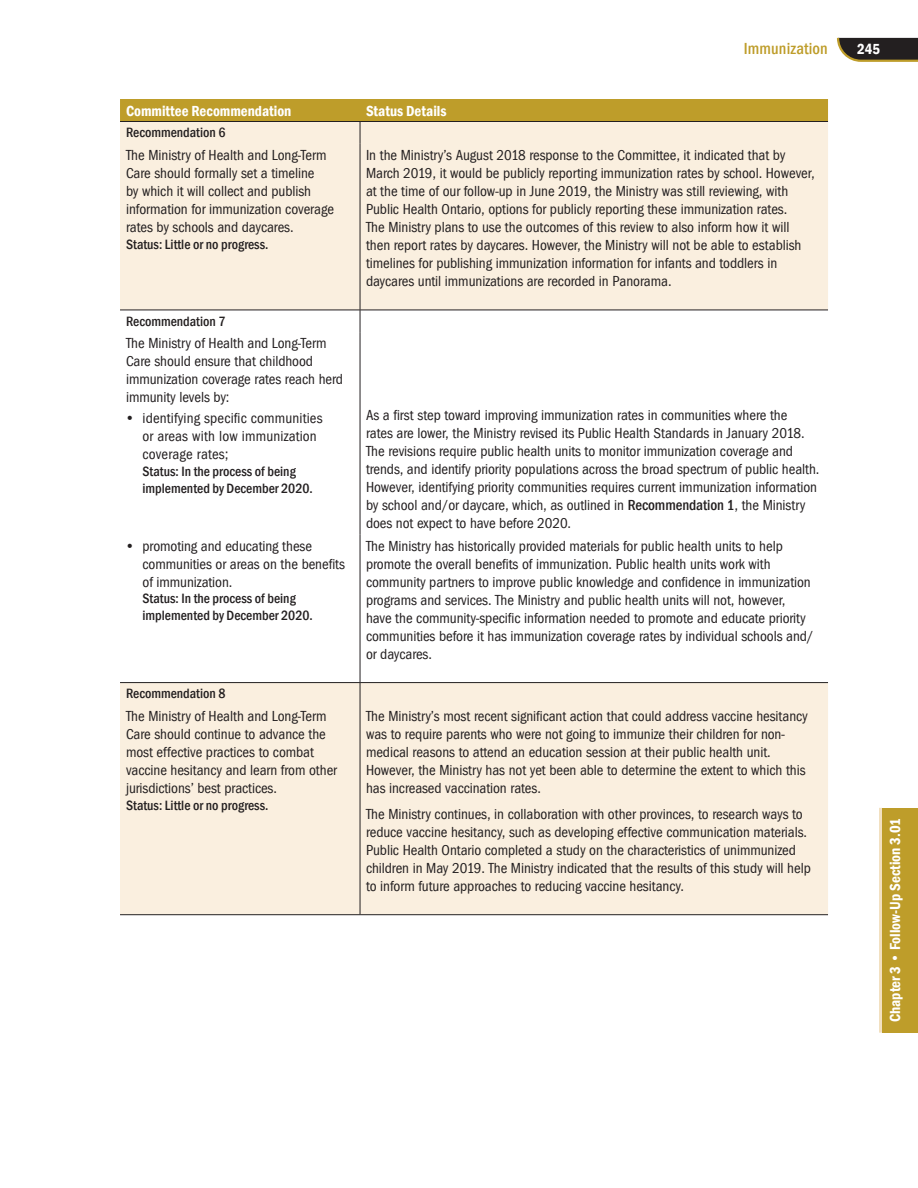
<style>
.page{position:relative;width:918px;height:1188px;background:#fff}
.page>*{position:absolute;margin:0;border:0;box-sizing:border-box;transform-origin:0 0}
.t1{font:500 condensed 16.5px "Franklin Gothic";letter-spacing:.01em;color:#be9d2a}
.t2{font:15px/18px "Franklin Got Cd ITCTT";letter-spacing:-.005em;color:#231f20}
.t3{font:600 condensed 15px "Franklin Gothic";color:#fff}
.t4{font:500 condensed 13.8px/16.6px "Franklin Gothic";color:#231f20}
.s1{font-family:"Franklin Gothic";font-weight:500;font-stretch:condensed}
</style>
<div class="page">
<svg style="left:836px;top:38px;width:82px;height:24px;background:#443e32"></svg>
<div style="left:882px;top:808px;width:36px;height:225px;background:#be9d2a"></div>
<hr style="left:879px;top:808px;width:3px;height:225px;background:#f2e0c0">
<div style="left:120px;top:144px;width:708px;height:770px;background:#faefdf"></div>
<svg style="left:120px;top:311px;width:708px;height:371px"></svg>
<hr style="left:120px;top:310px;width:240px;height:1px;background:#231f20">
<hr style="left:360px;top:310px;width:468px;height:1px;background:#231f20">
<svg style="left:120px;top:99px;width:708px;height:45px;background:#dbc584"></svg>
<hr style="left:360px;top:144px;width:1px;height:166px;background:#231f20">
<svg style="left:360px;top:310px;width:1px;height:22px"></svg>
<hr style="left:360px;top:332px;width:1px;height:202px;background:#231f20">
<svg style="left:360px;top:683px;width:1px;height:22px"></svg>
<hr style="left:360px;top:705px;width:1px;height:209px;background:#231f20">
<hr style="left:360px;top:534px;width:1px;height:148px;background:#231f20">
<hr style="left:120px;top:682px;width:240px;height:1px;background:#231f20">
<hr style="left:360px;top:682px;width:468px;height:1px;background:#231f20">
<hr style="left:120px;top:914px;width:240px;height:1px;background:#231f20">
<hr style="left:360px;top:914px;width:468px;height:1px;background:#231f20">
<hr style="left:120px;top:121px;width:240px;height:1px;background:#231f20">
<hr style="left:360px;top:121px;width:468px;height:1px;background:#231f20">
<p class="t1" style="left:744px;top:38px;width:86px">Immunization</p>
<p class="t3" style="left:857px;top:39px;width:24px">245</p>
<p class="t3" style="left:126px;top:100px;width:167px">Committee Recommendation</p>
<p class="t3" style="left:366px;top:100px;width:82px">Status Details</p>
<p class="t4" style="left:126px;top:124px;width:101px">Recommendation 6</p>
<p class="t2" style="left:126px;top:146px;width:209px">The Ministry of Health and Long-Term Care should formally set a timeline<br>by which it will collect and publish information for immunization coverage rates by schools and daycares.</p>
<p class="t4" style="left:126px;top:236px;width:144px">Status: Little or no progress.</p>
<p class="t2" style="left:366px;top:146px;width:450px">In the Ministry’s August 2018 response to the Committee, it indicated that by March 2019, it would be publicly reporting immunization rates by school. However, at the time of our follow-up in June 2019, the Ministry was still reviewing, with Public Health Ontario, options for publicly reporting these immunization rates.<br>The Ministry plans to use the outcomes of this review to also inform how it will then report rates by daycares. However, the Ministry will not be able to establish timelines for publishing immunization information for infants and toddlers in daycares until immunizations are recorded in Panorama.</p>
<p class="t4" style="left:126px;top:313px;width:101px">Recommendation 7</p>
<p class="t2" style="left:126px;top:334px;width:218px">The Ministry of Health and Long-Term<br>Care should ensure that childhood immunization coverage rates reach herd immunity levels by:</p>
<p class="t2" style="left:143px;top:409px;width:182px;text-indent:-16px">• identifying specific communities or areas with low immunization coverage rates;</p>
<p class="t4" style="left:143px;top:463px;width:172px">Status: In the process of being implemented by December 2020.</p>
<p class="t2" style="left:143px;top:536px;width:204px;text-indent:-16px">• promoting and educating these communities or areas on the benefits of immunization.</p>
<p class="t4" style="left:143px;top:590px;width:172px">Status: In the process of being implemented by December 2020.</p>
<p class="t4" style="left:126px;top:685px;width:101px">Recommendation 8</p>
<p class="t2" style="left:126px;top:707px;width:213px">The Ministry of Health and Long-Term Care should continue to advance the most effective practices to combat vaccine hesitancy and learn from other jurisdictions’ best practices.</p>
<p class="t4" style="left:126px;top:797px;width:144px">Status: Little or no progress.</p>
<p class="t2" style="left:366px;top:406px;width:455px">As a first step toward improving immunization rates in communities where the<br>rates are lower, the Ministry revised its Public Health Standards in January 2018.<br>The revisions require public health units to monitor immunization coverage and trends, and identify priority populations across the broad spectrum of public health.<br>However, identifying priority communities requires current immunization information by school and/or daycare, which, as outlined in <span class="s1">Recommendation 1</span>, the Ministry does not expect to have before 2020.</p>
<p class="t2" style="left:366px;top:536px;width:449px">The Ministry has historically provided materials for public health units to help promote the overall benefits of immunization. Public health units work with community partners to improve public knowledge and confidence in immunization programs and services. The Ministry and public health units will not, however, have the community-specific information needed to promote and educate priority communities before it has immunization coverage rates by individual schools and/ or daycares.</p>
<p class="t2" style="left:366px;top:707px;width:443px">The Ministry’s most recent significant action that could address vaccine hesitancy was to require parents who were not going to immunize their children for non&shy;medical reasons to attend an education session at their public health unit.<br>However, the Ministry has not yet been able to determine the extent to which this has increased vaccination rates.</p>
<p class="t2" style="left:366px;top:804px;width:446px">The Ministry continues, in collaboration with other provinces, to research ways to reduce vaccine hesitancy, such as developing effective communication materials.<br>Public Health Ontario completed a study on the characteristics of unimmunized children in May 2019. The Ministry indicated that the results of this study will help to inform future approaches to reducing vaccine hesitancy.</p>
<p class="t3" style="left:885px;top:1022px;width:205px;rotate:-90deg">Chapter 3 • Follow-Up Section 3.01</p>
</div>
